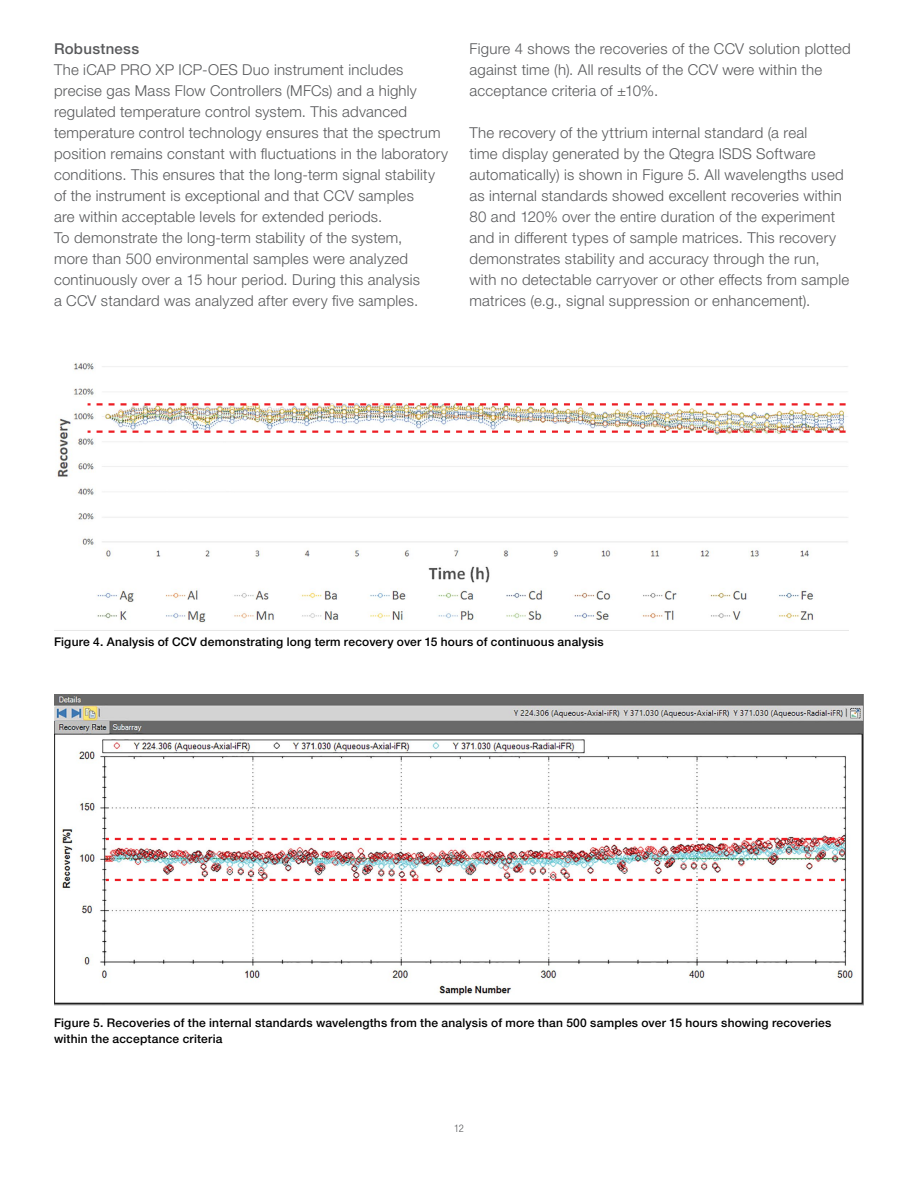
<style>
.page{position:relative;width:918px;height:1188px;background:#fff}
.page>*{position:absolute;margin:0;border:0;box-sizing:border-box;transform-origin:0 0}
.t1{font:300 15px/21px "Helvetica Neue LTW1 G";letter-spacing:.015em;color:#58595b}
.t2{font:500 15px "Helvetica Neue LTW1 G";letter-spacing:.02em;color:#58595b}
.t3{font:500 12px/15.8px "Helvetica Neue LTW1 G";letter-spacing:.015em;color:#000}
.t4{font:300 condensed 10.5px "Helvetica Neue LTW1 G";color:#58595b}
</style>
<div class="page">
<img style="left:54px;top:695px;width:810px;height:311px">
<svg style="left:115px;top:879px;width:729px;height:2px"></svg>
<svg style="left:115px;top:838px;width:729px;height:2px"></svg>
<img style="left:57px;top:362px;width:791px;height:261px">
<svg style="left:97px;top:403px;width:751px;height:3px"></svg>
<svg style="left:97px;top:431px;width:751px;height:2px"></svg>
<p class="t2" style="left:54px;top:40px;width:87px">Robustness</p>
<p class="t1" style="left:54px;top:59px;width:396px">The iCAP PRO XP ICP-OES Duo instrument includes precise gas Mass Flow Controllers (MFCs) and a highly regulated temperature control system. This advanced temperature control technology ensures that the spectrum position remains constant with fluctuations in the laboratory conditions. This ensures that the long-term signal stability of the instrument is exceptional and that CCV samples<br>are within acceptable levels for extended periods.<br>To demonstrate the long-term stability of the system,<br>more than 500 environmental samples were analyzed continuously over a 15 hour period. During this analysis<br>a CCV standard was analyzed after every five samples.</p>
<p class="t1" style="left:470px;top:38px;width:383px">Figure 4 shows the recoveries of the CCV solution plotted against time (h). All results of the CCV were within the acceptance criteria of ±10%.</p>
<p class="t1" style="left:470px;top:122px;width:381px">The recovery of the yttrium internal standard (a real<br>time display generated by the Qtegra ISDS Software automatically) is shown in Figure 5. All wavelengths used as internal standards showed excellent recoveries within 80 and 120% over the entire duration of the experiment and in different types of sample matrices. This recovery demonstrates stability and accuracy through the run, with no detectable carryover or other effects from sample matrices (e.g., signal suppression or enhancement).</p>
<p class="t3" style="left:54px;top:634px;width:551px">Figure 4. Analysis of CCV demonstrating long term recovery over 15 hours of continuous analysis</p>
<p class="t3" style="left:54px;top:1015px;width:779px">Figure 5. Recoveries of the internal standards wavelengths from the analysis of more than 500 samples over 15 hours showing recoveries within the acceptance criteria</p>
<p class="t4" style="left:454px;top:1122px;width:11px">12</p>
</div>
